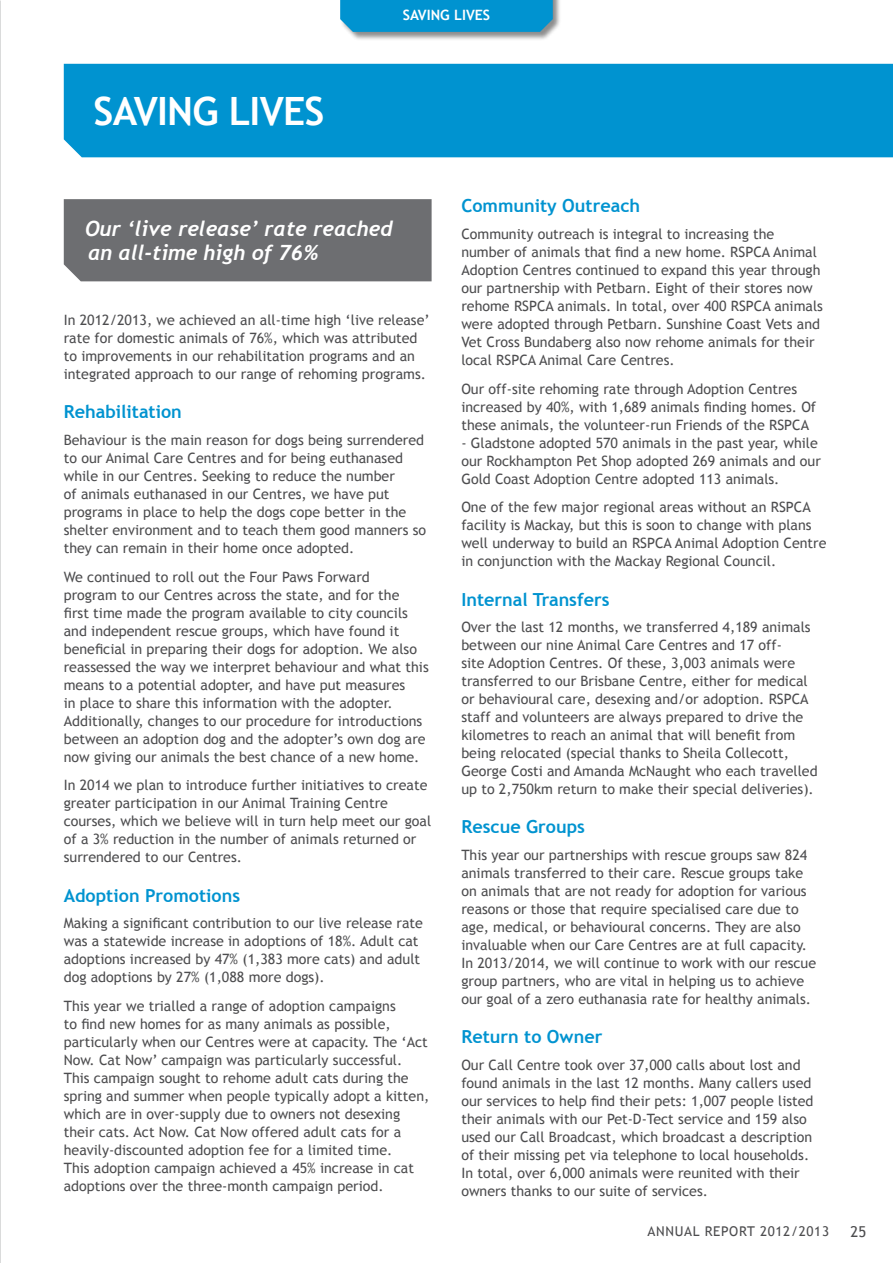
<style>
.page{position:relative;width:893px;height:1263px;background:#fff}
.page>*{position:absolute;margin:0;border:0;box-sizing:border-box;transform-origin:0 0}
.t1{font:700 39px "Trebuchet MS";color:#fff}
.t2{font:italic 700 21px/24px "Trebuchet";color:#fff}
.t3{font:700 18px "Trebuchet MS";color:#0093d0}
.t4{font:15px "Trebuchet MS";color:#4d4d4f}
.t5{font:14.25px/18px "Trebuchet MS";color:#4d4d4f}
.t6{font:700 14.25px "Trebuchet MS";color:#fff}
.t7{font:13.5px "Trebuchet MS";letter-spacing:.05em;color:#4d4d4f}
</style>
<div class="page">
<div style="left:340px;top:0;width:222px;height:41px;background:#000;opacity:.45"></div>
<div style="left:340px;top:0;width:213px;height:32px;background:#0093d0"></div>
<div style="left:64px;top:64px;width:829px;height:93px;background:#0093d0"></div>
<div style="left:64px;top:199px;width:368px;height:82px;background:#6d6e71"></div>
<h1 class="t1" style="left:94px;top:87px;width:19px">savi</h1>
<h1 class="t1" style="left:167px;top:87px;width:156px">ng lives</h1>
<p class="t6" style="left:403px;top:6px;width:89px">SAVING LIVES</p>
<h2 class="t2" style="left:85px;top:217px;width:309px">Our ‘live release’ rate reached an all-time high of 76%</h2>
<p class="t5" style="left:64px;top:311px;width:367px">In 2012/2013, we achieved an all-time high ‘live release’ rate for domestic animals of 76%, which was attributed to improvements in our rehabilitation programs and an integrated approach to our range of rehoming programs.</p>
<p class="t3" style="left:64px;top:401px;width:120px">Rehabilitation</p>
<p class="t5" style="left:64px;top:431px;width:364px">Behaviour is the main reason for dogs being surrendered to our Animal Care Centres and for being euthanased while in our Centres. Seeking to reduce the number<br>of animals euthanased in our Centres, we have put programs in place to help the dogs cope better in the shelter environment and to teach them good manners so they can remain in their home once adopted.</p>
<p class="t5" style="left:64px;top:568px;width:366px">We continued to roll out the Four Paws Forward<br>program to our Centres across the state, and for the<br>first time made the program available to city councils and independent rescue groups, which have found it beneficial in preparing their dogs for adoption. We also reassessed the way we interpret behaviour and what this means to a potential adopter, and have put measures<br>in place to share this information with the adopter.<br>Additionally, changes to our procedure for introductions between an adoption dog and the adopter’s own dog are now giving our animals the best chance of a new home.</p>
<p class="t5" style="left:64px;top:776px;width:369px">In 2014 we plan to introduce further initiatives to create greater participation in our Animal Training Centre courses, which we believe will in turn help meet our goal of a 3% reduction in the number of animals returned or surrendered to our Centres.</p>
<p class="t3" style="left:64px;top:884px;width:178px">Adoption Promotions</p>
<p class="t5" style="left:64px;top:914px;width:361px">Making a significant contribution to our live release rate was a statewide increase in adoptions of 18%. Adult cat adoptions increased by 47% (1,383 more cats) and adult dog adoptions by 27% (1,088 more dogs).</p>
<p class="t5" style="left:64px;top:997px;width:367px">This year we trialled a range of adoption campaigns<br>to find new homes for as many animals as possible, particularly when our Centres were at capacity. The ‘Act Now. Cat Now’ campaign was particularly successful.<br>This campaign sought to rehome adult cats during the spring and summer when people typically adopt a kitten, which are in over-supply due to owners not desexing their cats. Act Now. Cat Now offered adult cats for a heavily-discounted adoption fee for a limited time.<br>This adoption campaign achieved a 45% increase in cat adoptions over the three-month campaign period.</p>
<p class="t3" style="left:461px;top:195px;width:180px">Community Outreach</p>
<p class="t5" style="left:461px;top:225px;width:363px">Community outreach is integral to increasing the number of animals that find a new home. RSPCA Animal Adoption Centres continued to expand this year through our partnership with Petbarn. Eight of their stores now rehome RSPCA animals. In total, over 400 RSPCA animals were adopted through Petbarn. Sunshine Coast Vets and Vet Cross Bundaberg also now rehome animals for their local RSPCA Animal Care Centres.</p>
<p class="t5" style="left:461px;top:380px;width:356px">Our off-site rehoming rate through Adoption Centres increased by 40%, with 1,689 animals finding homes. Of these animals, the volunteer-run Friends of the RSPCA</p>
<p class="t5" style="left:461px;top:434px;width:361px">- Gladstone adopted 570 animals in the past year, while our Rockhampton Pet Shop adopted 269 animals and our<br>Gold Coast Adoption Centre adopted 113 animals.</p>
<p class="t5" style="left:461px;top:498px;width:367px">One of the few major regional areas without an RSPCA facility is Mackay, but this is soon to change with plans well underway to build an RSPCA Animal Adoption Centre in conjunction with the Mackay Regional Council.</p>
<p class="t3" style="left:461px;top:588px;width:150px">Internal Transfers</p>
<p class="t5" style="left:461px;top:618px;width:358px">Over the last 12 months, we transferred 4,189 animals between our nine Animal Care Centres and 17 off-<br>site Adoption Centres. Of these, 3,003 animals were transferred to our Brisbane Centre, either for medical or behavioural care, desexing and/or adoption. RSPCA staff and volunteers are always prepared to drive the kilometres to reach an animal that will benefit from being relocated (special thanks to Sheila Collecott, George Costi and Amanda McNaught who each travelled up to 2,750km return to make their special deliveries).</p>
<p class="t3" style="left:461px;top:816px;width:125px">Rescue Groups</p>
<p class="t5" style="left:461px;top:846px;width:356px">This year our partnerships with rescue groups saw 824 animals transferred to their care. Rescue groups take on animals that are not ready for adoption for various reasons or those that require specialised care due to age, medical, or behavioural concerns. They are also invaluable when our Care Centres are at full capacity.<br>In 2013/2014, we will continue to work with our rescue group partners, who are vital in helping us to achieve our goal of a zero euthanasia rate for healthy animals.</p>
<p class="t3" style="left:461px;top:1025px;width:142px">Return to Owner</p>
<p class="t5" style="left:461px;top:1056px;width:354px">Our Call Centre took over 37,000 calls about lost and found animals in the last 12 months. Many callers used our services to help find their pets: 1,007 people listed their animals with our Pet-D-Tect service and 159 also used our Call Broadcast, which broadcast a description of their missing pet via telephone to local households.<br>In total, over 6,000 animals were reunited with their owners thanks to our suite of services.</p>
<p class="t7" style="left:648px;top:1223px;width:183px">ANNUAL REPORT 2012/2013</p>
<p class="t4" style="left:850px;top:1222px;width:17px">25</p>
</div>
